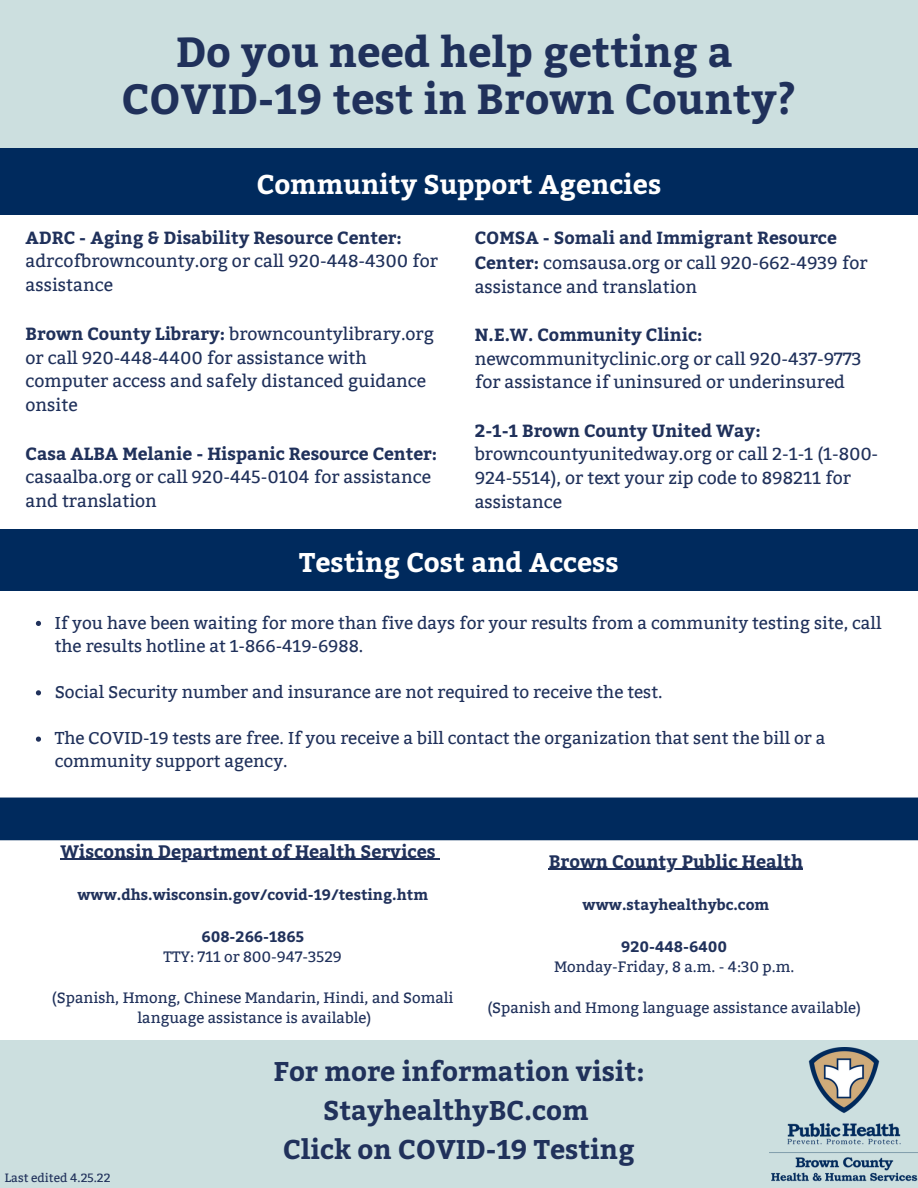
<style>
.page{position:relative;width:918px;height:1188px;background:#fff}
.page>*{position:absolute;margin:0;border:0;box-sizing:border-box;transform-origin:0 0}
.t1{font:700 42px "Bitter";color:#20315b}
.t2{font:700 27px "Bitter";color:#20315b}
.t3{font:700 27px "Bitter";color:#fff}
.t4{font:700 18px "Bitter";color:#20315b}
.t5{font:17.55px/23.7px "Bitter";color:#20315b}
.t6{font:17.1px/23.1px "Bitter";color:#20315b}
.t7{font:15px "Bitter";color:#20315b}
.t8{font:700 15px "Bitter";color:#20315b}
.t9{font:12px "Bitter";color:#20315b}
.s1{font-weight:700}
</style>
<div class="page">
<div style="left:0;top:0;width:918px;height:148px;background:#ccdfdf"></div>
<div style="left:0;top:1040px;width:918px;height:148px;background:#ccdfdf"></div>
<div style="left:0;top:529px;width:918px;height:62px;background:#002a5d"></div>
<div style="left:0;top:149px;width:918px;height:66px;background:#002a5d"></div>
<svg style="left:36px;top:621px;width:5px;height:5px"></svg>
<svg style="left:36px;top:690px;width:5px;height:5px"></svg>
<svg style="left:36px;top:737px;width:5px;height:5px"></svg>
<hr style="left:60px;top:859px;width:376px;height:1px;background:#20315b">
<hr style="left:549px;top:869px;width:254px;height:1px;background:#20315b">
<div style="left:0;top:798px;width:918px;height:42px;background:#002a5d"></div>
<img style="left:770px;top:1047px;width:148px;height:135px">
<p class="t1" style="left:175px;top:21px;width:559px">Do you need help getting a</p>
<p class="t1" style="left:122px;top:68px;width:676px">COVID-19 test in Brown County?</p>
<p class="t3" style="left:257px;top:164px;width:406px">Community Support Agencies</p>
<p class="t5" style="left:26px;top:226px;width:414px"><span class="s1">ADRC - Aging &amp; Disability Resource Center: </span>adrcofbrowncounty.org or call 920-448-4300 for assistance</p>
<p class="t5" style="left:26px;top:322px;width:410px"><span class="s1">Brown County Library:</span> browncountylibrary.org or call 920-448-4400 for assistance with computer access and safely distanced guidance onsite</p>
<p class="t5" style="left:26px;top:442px;width:413px"><span class="s1">Casa ALBA Melanie - Hispanic Resource Center: </span>casaalba.org or call 920-445-0104 for assistance and translation</p>
<p class="t5" style="left:475px;top:226px;width:395px;line-height:24.2px"><span class="s1">COMSA - Somali and Immigrant Resource<br>Center:</span> comsausa.org or call 920-662-4939 for assistance and translation</p>
<p class="t5" style="left:475px;top:323px;width:388px"><span class="s1">N.E.W. Community Clinic: </span>newcommunityclinic.org or call 920-437-9773 for assistance if uninsured or underinsured</p>
<p class="t5" style="left:475px;top:419px;width:405px"><span class="s1">2-1-1 Brown County United Way: </span>browncountyunitedway.org or call 2-1-1 (1-800- 924-5514), or text your zip code to 898211 for assistance</p>
<p class="t3" style="left:299px;top:543px;width:321px">Testing Cost and Access</p>
<p class="t6" style="left:55px;top:611px;width:828px">If you have been waiting for more than five days for your results from a community testing site, call the results hotline at 1-866-419-6988.</p>
<p class="t6" style="left:55px;top:681px;width:609px">Social Security number and insurance are not required to receive the test.</p>
<p class="t6" style="left:55px;top:727px;width:772px">The COVID-19 tests are free. If you receive a bill contact the organization that sent the bill or a community support agency.</p>
<p class="t4" style="left:60px;top:838px;width:377px">Wisconsin Department of Health Services</p>
<p class="t8" style="left:77px;top:884px;width:352px">www.dhs.wisconsin.gov/covid-19/testing.htm</p>
<p class="t8" style="left:201px;top:926px;width:104px">608-266-1865</p>
<p class="t7" style="left:164px;top:948px;width:180px">TTY: 711 or 800-947-3529</p>
<p class="t7" style="left:52px;top:989px;width:403px">(Spanish, Hmong, Chinese Mandarin, Hindi, and Somali</p>
<p class="t7" style="left:138px;top:1009px;width:235px">language assistance is available)</p>
<p class="t4" style="left:549px;top:848px;width:256px">Brown County Public Health</p>
<p class="t8" style="left:583px;top:894px;width:188px">www.stayhealthybc.com</p>
<p class="t8" style="left:621px;top:936px;width:107px">920-448-6400</p>
<p class="t7" style="left:554px;top:958px;width:242px">Monday-Friday, 8 a.m. - 4:30 p.m.</p>
<p class="t7" style="left:487px;top:999px;width:375px">(Spanish and Hmong language assistance available)</p>
<p class="t9" style="left:5px;top:1171px;width:107px">Last edited 4.25.22</p>
<p class="t2" style="left:273px;top:1051px;width:373px">For more information visit:</p>
<p class="t2" style="left:323px;top:1090px;width:267px">StayhealthyBC.com</p>
<p class="t2" style="left:283px;top:1130px;width:353px">Click on COVID-19 Testing</p>
</div>
